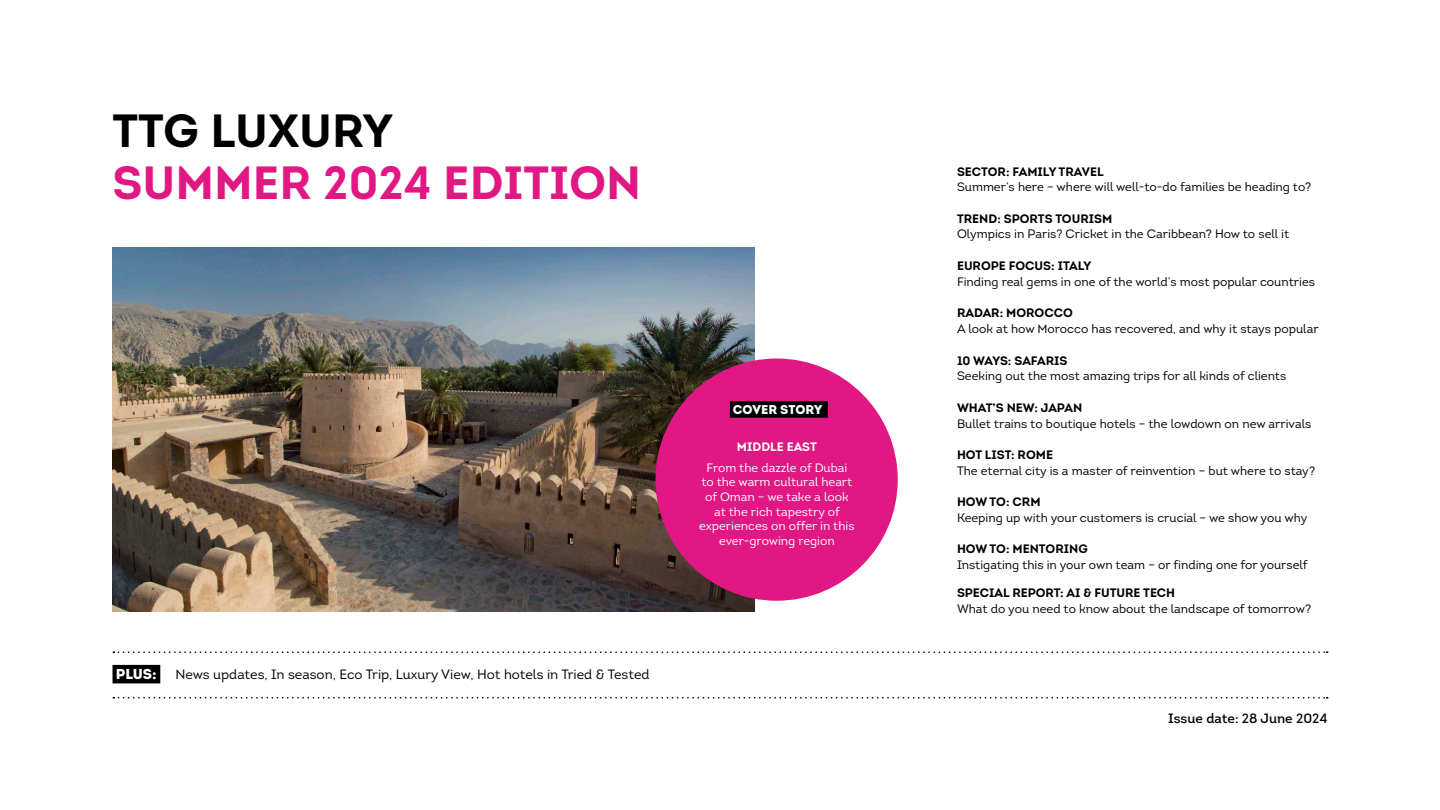
<style>
.page{position:relative;width:1440px;height:810px;background:#fff}
.page>*{position:absolute;margin:0;border:0;box-sizing:border-box;transform-origin:0 0}
.t1{font:46.5px/51.8px "Intro Bold Caps";color:#e11784}
.Box_Body_Ruled_INTRO{font:14.33px "Intro Black Caps";color:#fff}
.Box_Body_Ruled_INTRO-2{font:13.5px "Intro";color:#000}
.Box_Body_Ruled_INTRO-3{font:600 13.5px "Intro";color:#000}
.Box_Body_Ruled_INTRO-4{font:12.75px "Intro Black Caps";letter-spacing:-.005em;color:#fff}
.Body{font:12.23px "Intro";color:#000}
.Body-2{font:12.23px "Intro Bold Caps";color:#000}
.Body-3{font:12.23px/14.7px "Intro";color:#fff;text-align:center}
.Body-4{font:12.23px "Intro Bold Caps";color:#fff}
.s1{color:#000}
</style>
<div class="page">
<img style="left:112px;top:248px;width:642px;height:364px">
<div style="left:656px;top:358px;width:242px;height:243px;background:#e11784;border-radius:50%"></div>
<div style="left:730px;top:401px;width:98px;height:17px;background:#000"></div>
<div style="left:112px;top:665px;width:48px;height:18px;background:#000"></div>
<svg style="left:113px;top:651px;width:1215px;height:2px"></svg>
<svg style="left:113px;top:697px;width:1215px;height:2px"></svg>
<p class="t1" style="left:112px;top:105px;width:530px"><span class="s1">TTG LUXURY<br></span>SUMMER 2024 EDITION</p>
<p class="Box_Body_Ruled_INTRO" style="left:116px;top:665px;width:42px">PLUS:</p>
<p class="Box_Body_Ruled_INTRO-2" style="left:176px;top:666px;width:476px">News updates, In season, Eco Trip, Luxury View, Hot hotels in Tried &amp; Tested</p>
<p class="Box_Body_Ruled_INTRO-4" style="left:733px;top:401px;width:91px">COVER STORY</p>
<p class="Body-4" style="left:737px;top:439px;width:81px">MIDDLE EAST</p>
<p class="Body-3" style="left:699px;top:460px;width:157px">From the dazzle of Dubai to the warm cultural heart of Oman – we take a look at the rich tapestry of experiences on offer in this ever-growing region</p>
<p class="Body-2" style="left:957px;top:163px;width:148px">SECTOR: FAMILY TRAVEL</p>
<p class="Body" style="left:957px;top:180px;width:356px">Summer’s here – where will well-to-do families be heading to?</p>
<p class="Body-2" style="left:957px;top:211px;width:157px">TREND: SPORTS TOURISM</p>
<p class="Body" style="left:957px;top:227px;width:334px">Olympics in Paris? Cricket in the Caribbean? How to sell it</p>
<p class="Body-2" style="left:957px;top:258px;width:136px">EUROPE FOCUS: ITALY</p>
<p class="Body" style="left:957px;top:274px;width:360px">Finding real gems in one of the world’s most popular countries</p>
<p class="Body-2" style="left:957px;top:305px;width:117px">RADAR: MOROCCO</p>
<p class="Body" style="left:957px;top:321px;width:363px">A look at how Morocco has recovered, and why it stays popular</p>
<p class="Body-2" style="left:957px;top:352px;width:112px">10 WAYS: SAFARIS</p>
<p class="Body" style="left:957px;top:369px;width:331px">Seeking out the most amazing trips for all kinds of clients</p>
<p class="Body-2" style="left:957px;top:400px;width:127px">WHAT’S NEW: JAPAN</p>
<p class="Body" style="left:957px;top:416px;width:356px">Bullet trains to boutique hotels – the lowdown on new arrivals</p>
<p class="Body-2" style="left:957px;top:447px;width:98px">HOT LIST: ROME</p>
<p class="Body" style="left:957px;top:463px;width:360px">The eternal city is a master of reinvention – but where to stay?</p>
<p class="Body-2" style="left:957px;top:494px;width:85px">HOW TO: CRM</p>
<p class="Body" style="left:957px;top:510px;width:352px">Keeping up with your customers is crucial – we show you why</p>
<p class="Body-2" style="left:957px;top:541px;width:132px">HOW TO: MENTORING</p>
<p class="Body" style="left:957px;top:558px;width:352px">Instigating this in your own team – or finding one for yourself</p>
<p class="Body-2" style="left:957px;top:585px;width:220px">SPECIAL REPORT: AI &amp; FUTURE TECH</p>
<p class="Body" style="left:957px;top:601px;width:356px">What do you need to know about the landscape of tomorrow?</p>
<p class="Box_Body_Ruled_INTRO-3" style="left:1168px;top:709px;width:161px">Issue date: 28 June 2024</p>
</div>
